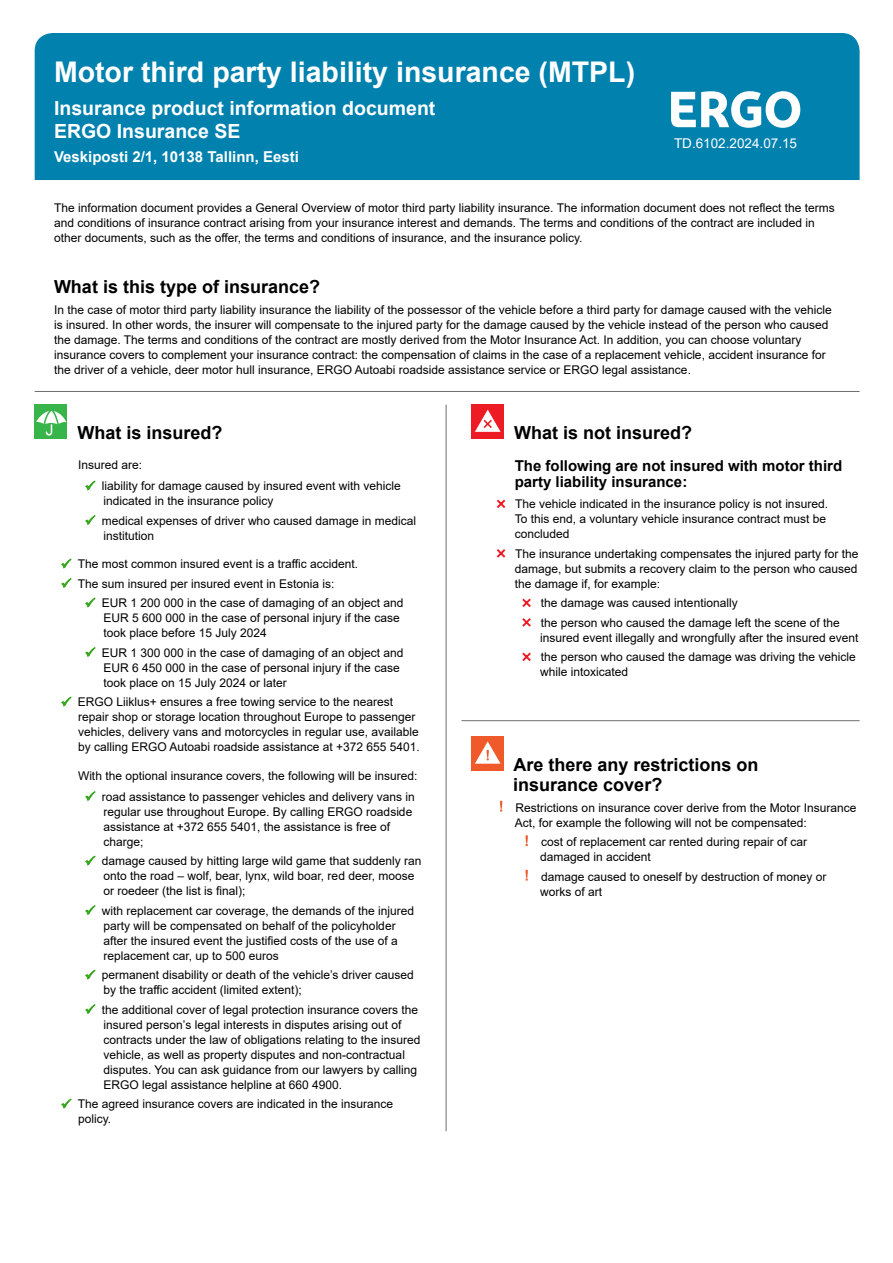
<style>
.page{position:relative;width:893px;height:1263px;background:#fff}
.page>*{position:absolute;margin:0;border:0;box-sizing:border-box;transform-origin:0 0}
.t1{font:700 28.5px "Arial";color:#fff}
.t2{font:700 19.5px/23.4px "Arial";color:#fff}
.t3{font:700 18px/19.5px "Arial";color:#000}
.t4{font:700 15px/16.5px "Arial";color:#000}
.t5{font:700 15px "Arial";color:#fff}
.t6{font:13.5px "Arial";color:#fff}
.t7{font:12px/15px "Arial";color:#000}
</style>
<div class="page">
<div style="left:35px;top:33px;width:825px;height:147px;background:#0081ae"></div>
<hr style="left:35px;top:391px;width:825px;height:1px;background:#6e6e6e">
<hr style="left:461px;top:720px;width:399px;height:1px;background:#6e6e6e">
<div style="left:34px;top:405px;width:33px;height:34px;background:#38b54a"></div>
<svg style="left:36px;top:411px;width:30px;height:25px"></svg>
<svg style="left:85px;top:481px;width:11px;height:10px"></svg>
<svg style="left:85px;top:515px;width:11px;height:10px"></svg>
<svg style="left:61px;top:559px;width:11px;height:10px"></svg>
<svg style="left:61px;top:578px;width:11px;height:10px"></svg>
<svg style="left:85px;top:598px;width:11px;height:10px"></svg>
<svg style="left:85px;top:647px;width:11px;height:10px"></svg>
<svg style="left:61px;top:697px;width:11px;height:10px"></svg>
<svg style="left:85px;top:791px;width:11px;height:10px"></svg>
<svg style="left:85px;top:856px;width:11px;height:10px"></svg>
<svg style="left:85px;top:905px;width:11px;height:10px"></svg>
<svg style="left:85px;top:970px;width:11px;height:10px"></svg>
<svg style="left:85px;top:1004px;width:11px;height:10px"></svg>
<svg style="left:61px;top:1099px;width:11px;height:10px"></svg>
<div style="left:471px;top:736px;width:33px;height:35px;background:#f05929"></div>
<svg style="left:475px;top:741px;width:26px;height:23px"></svg>
<svg style="left:500px;top:801px;width:2px;height:10px"></svg>
<svg style="left:526px;top:835px;width:2px;height:11px"></svg>
<svg style="left:526px;top:870px;width:2px;height:10px"></svg>
<div style="left:471px;top:405px;width:33px;height:34px;background:#ed1c24"></div>
<svg style="left:475px;top:410px;width:26px;height:22px"></svg>
<svg style="left:496px;top:499px;width:10px;height:9px"></svg>
<svg style="left:496px;top:549px;width:10px;height:9px"></svg>
<svg style="left:522px;top:598px;width:9px;height:9px"></svg>
<svg style="left:522px;top:618px;width:9px;height:9px"></svg>
<svg style="left:522px;top:652px;width:9px;height:9px"></svg>
<hr style="left:446px;top:405px;width:1px;height:726px;background:#6e6e6e">
<svg style="left:671px;top:91px;width:129px;height:37px"></svg>
<h1 class="t1" style="left:54px;top:52px;width:583px">Motor third party liability insurance (MTPL)</h1>
<h2 class="t2" style="left:54px;top:96px;width:383px">Insurance product information document<br>ERGO Insurance SE</h2>
<p class="t5" style="left:54px;top:146px;width:246px">Veskiposti 2/1, 10138 Tallinn, Eesti</p>
<p class="t7" style="left:54px;top:200px;width:782px">The information document provides a General Overview of motor third party liability insurance. The information document does not reflect the terms and conditions of insurance contract arising from your insurance interest and demands. The terms and conditions of the contract are included in other documents, such as the offer, the terms and conditions of insurance, and the insurance policy.</p>
<h3 class="t3" style="left:54px;top:277px;width:268px">What is this type of insurance?</h3>
<p class="t7" style="left:54px;top:302px;width:779px">In the case of motor third party liability insurance the liability of the possessor of the vehicle before a third party for damage caused with the vehicle is insured. In other words, the insurer will compensate to the injured party for the damage caused by the vehicle instead of the person who caused the damage. The terms and conditions of the contract are mostly derived from the Motor Insurance Act. In addition, you can choose voluntary insurance covers to complement your insurance contract: the compensation of claims in the case of a replacement vehicle, accident insurance for the driver of a vehicle, deer motor hull insurance, ERGO Autoabi roadside assistance service or ERGO legal assistance.</p>
<p class="t6" style="left:674px;top:134px;width:125px">TD.6102.2024.07.15</p>
<h3 class="t3" style="left:77px;top:423px;width:147px">What is insured?</h3>
<p class="t7" style="left:102px;top:454px;width:300px;line-height:21px;text-indent:-24px">Insured are:<br>liability for damage caused by insured event with vehicle</p>
<p class="t7" style="left:102px;top:491px;width:316px;line-height:19.5px">indicated in the insurance policy<br>medical expenses of driver who caused damage in medical</p>
<p class="t7" style="left:103px;top:528px;width:52px">institution</p>
<p class="t7" style="left:78px;top:554px;width:282px;line-height:19.5px">The most common insured event is a traffic accident.<br>The sum insured per insured event in Estonia is:</p>
<p class="t7" style="left:102px;top:595px;width:303px">EUR 1 200 000 in the case of damaging of an object and<br>EUR 5 600 000 in the case of personal injury if the case took place before 15 July 2024</p>
<p class="t7" style="left:102px;top:645px;width:303px">EUR 1 300 000 in the case of damaging of an object and<br>EUR 6 450 000 in the case of personal injury if the case took place on 15 July 2024 or later</p>
<p class="t7" style="left:78px;top:694px;width:343px">ERGO Liiklus+ ensures a free towing service to the nearest repair shop or storage location throughout Europe to passenger vehicles, delivery vans and motorcycles in regular use, available by calling ERGO Autoabi roadside assistance at +372 655 5401.</p>
<p class="t7" style="left:78px;top:765px;width:341px;line-height:21px;text-align:right">With the optional insurance covers, the following will be insured: road assistance to passenger vehicles and delivery vans in</p>
<p class="t7" style="left:103px;top:804px;width:310px">regular use throughout Europe. By calling ERGO roadside assistance at +372 655 5401, the assistance is free of charge;</p>
<p class="t7" style="left:102px;top:853px;width:321px">damage caused by hitting large wild game that suddenly ran onto the road – wolf, bear, lynx, wild boar, red deer, moose or roedeer (the list is final);</p>
<p class="t7" style="left:102px;top:903px;width:314px">with replacement car coverage, the demands of the injured party will be compensated on behalf of the policyholder after the insured event the justified costs of the use of a replacement car, up to 500 euros</p>
<p class="t7" style="left:102px;top:967px;width:313px">permanent disability or death of the vehicle’s driver caused by the traffic accident (limited extent);</p>
<p class="t7" style="left:102px;top:1002px;width:320px">the additional cover of legal protection insurance covers the insured person’s legal interests in disputes arising out of contracts under the law of obligations relating to the insured vehicle, as well as property disputes and non-contractual disputes. You can ask guidance from our lawyers by calling ERGO legal assistance helpline at 660 4900.</p>
<p class="t7" style="left:78px;top:1096px;width:317px">The agreed insurance covers are indicated in the insurance policy.</p>
<h3 class="t3" style="left:514px;top:423px;width:180px">What is not insured?</h3>
<p class="t4" style="left:515px;top:457px;width:329px">The following are not insured with motor third party liability insurance:</p>
<p class="t7" style="left:515px;top:496px;width:315px">The vehicle indicated in the insurance policy is not insured.<br>To this end, a voluntary vehicle insurance contract must be concluded</p>
<p class="t7" style="left:515px;top:546px;width:345px;text-align:justify">The insurance undertaking compensates the injured party for the damage, but submits a recovery claim to the person who caused the damage if, for example:</p>
<p class="t7" style="left:541px;top:593px;width:300px;line-height:19.5px">the damage was caused intentionally<br>the person who caused the damage left the scene of the</p>
<p class="t7" style="left:540px;top:628px;width:320px;line-height:19.5px">insured event illegally and wrongfully after the insured event the person who caused the damage was driving the vehicle</p>
<p class="t7" style="left:540px;top:664px;width:90px">while intoxicated</p>
<h3 class="t3" style="left:513px;top:755px;width:247px">Are there any restrictions on insurance cover?</h3>
<p class="t7" style="left:515px;top:800px;width:343px">Restrictions on insurance cover derive from the Motor Insurance<br>Act, for example the following will not be compensated:</p>
<p class="t7" style="left:540px;top:834px;width:268px">cost of replacement car rented during repair of car damaged in accident</p>
<p class="t7" style="left:540px;top:869px;width:288px">damage caused to oneself by destruction of money or works of art</p>
</div>
